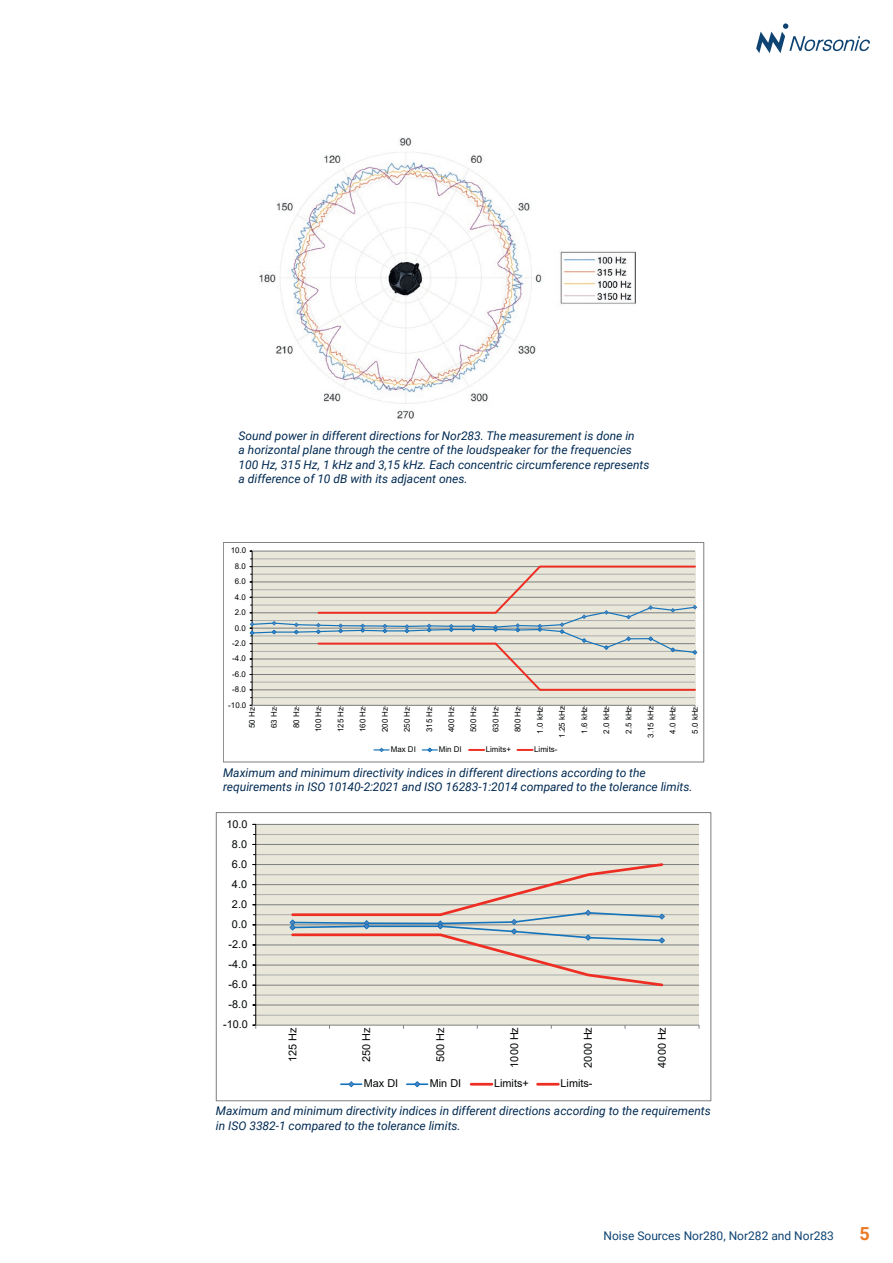
<style>
.page{position:relative;width:893px;height:1263px;background:#fff}
.page>*{position:absolute;margin:0;border:0;box-sizing:border-box;transform-origin:0 0}
.t1{font:700 18px "Roboto";color:#ea7924}
.t2{font:italic 12px/14.4px "Roboto";color:#002a52}
.t3{font:12px "Roboto";color:#0f4372}
.t4{font:10.8px "Arial";color:#030505}
.t5{font:7.95px "Arial";color:#030505}
</style>
<div class="page">
<svg style="left:756px;top:23px;width:114px;height:30px"></svg>
<img style="left:260px;top:138px;width:375px;height:281px">
<div style="left:252px;top:551px;width:443px;height:154px;background:#e8e7da"></div>
<hr style="left:252px;top:551px;width:443px;height:1px;background:#7c7e7f">
<hr style="left:252px;top:551px;width:1px;height:154px;background:#030505">
<hr style="left:252px;top:705px;width:443px;height:1px;background:#7c7e7f">
<svg style="left:249px;top:558px;width:449px;height:140px"></svg>
<svg style="left:374px;top:748px;width:15px;height:4px"></svg>
<svg style="left:422px;top:747px;width:15px;height:6px"></svg>
<svg style="left:469px;top:749px;width:15px;height:2px"></svg>
<svg style="left:517px;top:749px;width:16px;height:2px"></svg>
<div style="left:223px;top:542px;width:481px;height:220px;border:1px solid #7c7e7f"></div>
<div style="left:256px;top:824px;width:443px;height:201px;background:#e8e7da"></div>
<hr style="left:256px;top:1015px;width:443px;height:1px;background:#acaeae">
<hr style="left:256px;top:995px;width:443px;height:1px;background:#acaeae">
<hr style="left:256px;top:974px;width:443px;height:1px;background:#acaeae">
<hr style="left:256px;top:954px;width:443px;height:1px;background:#acaeae">
<hr style="left:256px;top:934px;width:443px;height:1px;background:#acaeae">
<hr style="left:256px;top:914px;width:443px;height:1px;background:#acaeae">
<hr style="left:256px;top:894px;width:443px;height:1px;background:#acaeae">
<hr style="left:256px;top:874px;width:443px;height:1px;background:#acaeae">
<hr style="left:256px;top:854px;width:443px;height:1px;background:#acaeae">
<hr style="left:256px;top:834px;width:443px;height:1px;background:#acaeae">
<hr style="left:256px;top:1004px;width:443px;height:1px;background:#7c7e7f">
<hr style="left:256px;top:985px;width:443px;height:1px;background:#7c7e7f">
<hr style="left:256px;top:965px;width:443px;height:1px;background:#7c7e7f">
<hr style="left:256px;top:944px;width:443px;height:1px;background:#7c7e7f">
<hr style="left:256px;top:924px;width:443px;height:1px;background:#7c7e7f">
<hr style="left:256px;top:904px;width:443px;height:1px;background:#7c7e7f">
<hr style="left:256px;top:884px;width:443px;height:1px;background:#7c7e7f">
<hr style="left:256px;top:864px;width:443px;height:1px;background:#7c7e7f">
<hr style="left:256px;top:844px;width:443px;height:1px;background:#7c7e7f">
<hr style="left:256px;top:824px;width:443px;height:1px;background:#7c7e7f">
<hr style="left:255px;top:824px;width:1px;height:201px;background:#030505">
<hr style="left:256px;top:1025px;width:443px;height:1px;background:#7c7e7f">
<svg style="left:289px;top:863px;width:377px;height:124px"></svg>
<hr style="left:341px;top:1083px;width:21px;height:2px;background:#1473bb">
<svg style="left:348px;top:1081px;width:6px;height:6px"></svg>
<hr style="left:407px;top:1083px;width:21px;height:2px;background:#1473bb">
<svg style="left:413px;top:1081px;width:8px;height:7px"></svg>
<hr style="left:471px;top:1083px;width:21px;height:2px;background:#ee2d23">
<hr style="left:538px;top:1083px;width:20px;height:2px;background:#ee2d23">
<div style="left:216px;top:812px;width:495px;height:289px;border:1px solid #7c7e7f"></div>
<p class="t2" style="left:239px;top:428px;width:412px">Sound power in different directions for Nor283. The measurement is done in<br>a horizontal plane through the centre of the loudspeaker for the frequencies 100 Hz, 315 Hz, 1 kHz and 3,15 kHz. Each concentric circumference represents a difference of 10 dB with its adjacent ones.</p>
<p class="t5" style="left:231px;top:545px;width:17px">10.0</p>
<p class="t5" style="left:235px;top:561px;width:13px">8.0</p>
<p class="t5" style="left:235px;top:576px;width:13px">6.0</p>
<p class="t5" style="left:235px;top:591px;width:13px">4.0</p>
<p class="t5" style="left:235px;top:607px;width:13px">2.0</p>
<p class="t5" style="left:235px;top:622px;width:13px">0.0</p>
<p class="t5" style="left:232px;top:638px;width:15px">-2.0</p>
<p class="t5" style="left:232px;top:653px;width:15px">-4.0</p>
<p class="t5" style="left:232px;top:668px;width:15px">-6.0</p>
<p class="t5" style="left:232px;top:684px;width:15px">-8.0</p>
<p class="t5" style="left:228px;top:699px;width:20px">-10.0</p>
<p class="t5" style="left:247px;top:728px;width:22px;rotate:-90deg">50 Hz</p>
<p class="t5" style="left:269px;top:728px;width:22px;rotate:-90deg">63 Hz</p>
<p class="t5" style="left:291px;top:728px;width:22px;rotate:-90deg">80 Hz</p>
<p class="t5" style="left:313px;top:732px;width:27px;rotate:-90deg">100 Hz</p>
<p class="t5" style="left:335px;top:732px;width:27px;rotate:-90deg">125 Hz</p>
<p class="t5" style="left:357px;top:732px;width:27px;rotate:-90deg">160 Hz</p>
<p class="t5" style="left:379px;top:732px;width:27px;rotate:-90deg">200 Hz</p>
<p class="t5" style="left:402px;top:732px;width:27px;rotate:-90deg">250 Hz</p>
<p class="t5" style="left:424px;top:732px;width:27px;rotate:-90deg">315 Hz</p>
<p class="t5" style="left:446px;top:732px;width:27px;rotate:-90deg">400 Hz</p>
<p class="t5" style="left:468px;top:732px;width:27px;rotate:-90deg">500 Hz</p>
<p class="t5" style="left:490px;top:732px;width:27px;rotate:-90deg">630 Hz</p>
<p class="t5" style="left:512px;top:732px;width:27px;rotate:-90deg">800 Hz</p>
<p class="t5" style="left:534px;top:734px;width:28px;rotate:-90deg">1.0 kHz</p>
<p class="t5" style="left:557px;top:738px;width:33px;rotate:-90deg">1.25 kHz</p>
<p class="t5" style="left:579px;top:734px;width:28px;rotate:-90deg">1.6 kHz</p>
<p class="t5" style="left:601px;top:734px;width:28px;rotate:-90deg">2.0 kHz</p>
<p class="t5" style="left:623px;top:734px;width:28px;rotate:-90deg">2.5 kHz</p>
<p class="t5" style="left:645px;top:738px;width:33px;rotate:-90deg">3.15 kHz</p>
<p class="t5" style="left:667px;top:734px;width:28px;rotate:-90deg">4.0 kHz</p>
<p class="t5" style="left:689px;top:734px;width:28px;rotate:-90deg">5.0 kHz</p>
<p class="t5" style="left:391px;top:744px;width:27px">Max DI</p>
<p class="t5" style="left:439px;top:744px;width:24px">Min DI</p>
<p class="t5" style="left:486px;top:744px;width:27px">Limits+</p>
<p class="t5" style="left:534px;top:744px;width:25px">Limits-</p>
<p class="t2" style="left:223px;top:765px;width:471px">Maximum and minimum directivity indices in different directions according to the requirements in ISO 10140-2:2021 and ISO 16283-1:2014 compared to the tolerance limits.</p>
<p class="t4" style="left:226px;top:816px;width:23px">10.0</p>
<p class="t4" style="left:232px;top:836px;width:17px">8.0</p>
<p class="t4" style="left:232px;top:856px;width:17px">6.0</p>
<p class="t4" style="left:232px;top:877px;width:17px">4.0</p>
<p class="t4" style="left:232px;top:897px;width:17px">2.0</p>
<p class="t4" style="left:232px;top:917px;width:17px">0.0</p>
<p class="t4" style="left:229px;top:937px;width:20px">-2.0</p>
<p class="t4" style="left:229px;top:957px;width:20px">-4.0</p>
<p class="t4" style="left:229px;top:977px;width:20px">-6.0</p>
<p class="t4" style="left:229px;top:997px;width:20px">-8.0</p>
<p class="t4" style="left:223px;top:1017px;width:26px">-10.0</p>
<p class="t4" style="left:285px;top:1062px;width:36px;rotate:-90deg">125 Hz</p>
<p class="t4" style="left:359px;top:1062px;width:36px;rotate:-90deg">250 Hz</p>
<p class="t4" style="left:433px;top:1062px;width:36px;rotate:-90deg">500 Hz</p>
<p class="t4" style="left:507px;top:1067px;width:42px;rotate:-90deg">1000 Hz</p>
<p class="t4" style="left:581px;top:1067px;width:42px;rotate:-90deg">2000 Hz</p>
<p class="t4" style="left:655px;top:1067px;width:42px;rotate:-90deg">4000 Hz</p>
<p class="t4" style="left:364px;top:1076px;width:36px">Max DI</p>
<p class="t4" style="left:430px;top:1076px;width:33px">Min DI</p>
<p class="t4" style="left:494px;top:1076px;width:36px">Limits+</p>
<p class="t4" style="left:561px;top:1076px;width:34px">Limits-</p>
<p class="t2" style="left:216px;top:1103px;width:496px">Maximum and minimum directivity indices in different directions according to the requirements in ISO 3382-1 compared to the tolerance limits.</p>
<p class="t3" style="left:603px;top:1227px;width:232px">Noise Sources Nor280, Nor282 and Nor283</p>
<h1 class="t1" style="left:860px;top:1220px;width:12px">5</h1>
</div>
